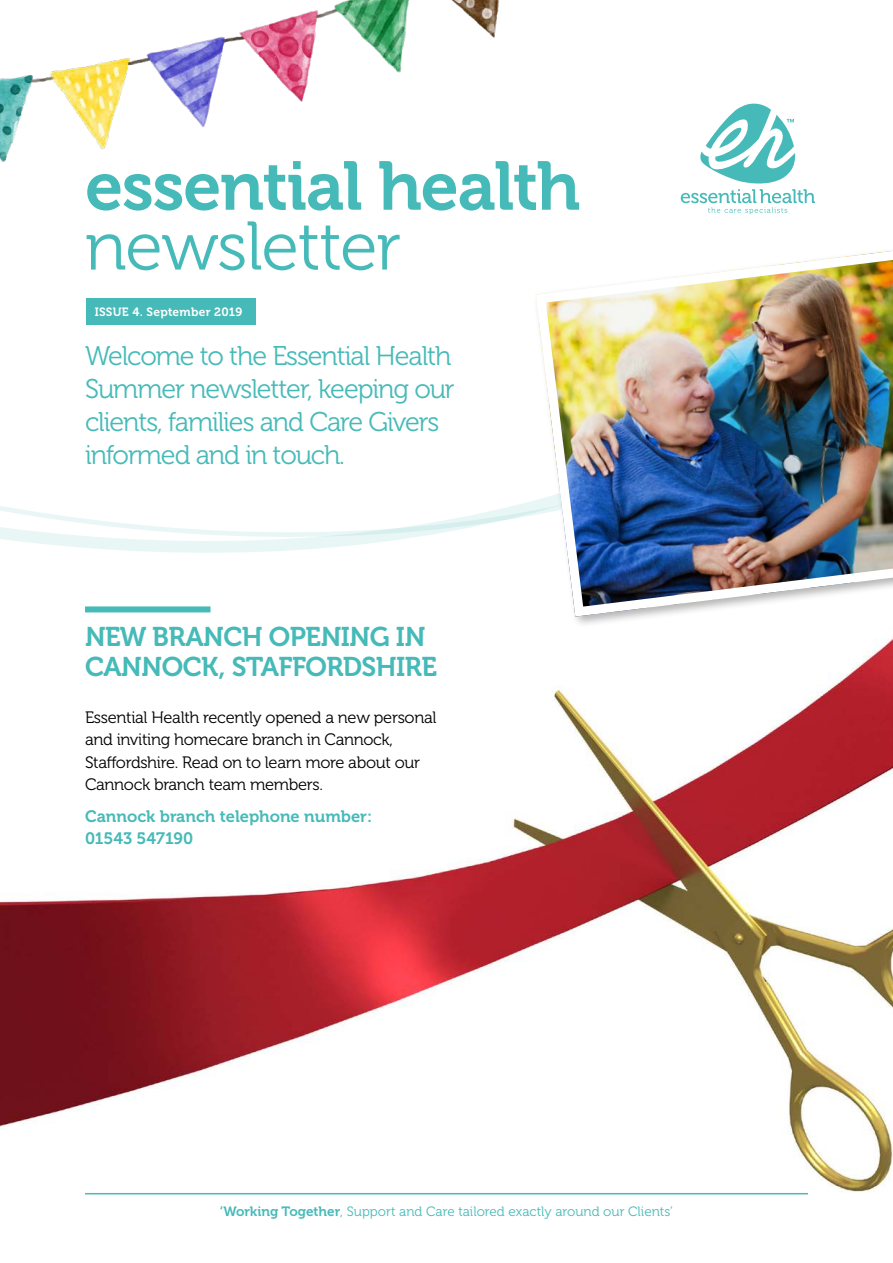
<style>
.page{position:relative;width:893px;height:1263px;background:#fff}
.page>*{position:absolute;margin:0;border:0;box-sizing:border-box;transform-origin:0 0}
.t1{font:68.55px "Museo 700";letter-spacing:-.02em;color:#46bab8}
.t2{font:68.55px "Museo 300";letter-spacing:-.02em;color:#46bab8}
.t3{font:27px/33px "Museo 300";letter-spacing:-.04em;color:#46bab8}
.t4{font:27px/30px "Museo 700";letter-spacing:-.02em;color:#46bab8}
.t5{font:16.5px/22.5px "Museo 300";letter-spacing:-.02em;color:#000}
.t6{font:16.5px/22.5px "Museo 700";color:#46bab8}
.t7{font:13.5px "Museo 300";color:#46bab8}
.t8{font:12px "Museo 700";letter-spacing:.02em;color:#fff}
.s1{font-family:"Museo 700"}
</style>
<div class="page">
<img style="left:0;top:638px;width:893px;height:557px">
<svg style="left:0;top:214px;width:751px;height:324px"></svg>
<div style="left:86px;top:298px;width:170px;height:26px;background:#46bab8"></div>
<hr style="left:85px;top:1193px;width:723px;height:1px;background:#46bab8">
<svg style="left:708px;top:103px;width:107px;height:111px"></svg>
<div style="left:85px;top:606px;width:125px;height:6px;background:#46bab8"></div>
<img style="left:531px;top:238px;width:362px;height:384px">
<img style="left:0;top:0;width:721px;height:210px">
<h1 class="t1" style="left:85px;top:148px;width:497px">essential health</h1>
<h1 class="t2" style="left:85px;top:209px;width:318px">newsletter</h1>
<p class="t8" style="left:95px;top:305px;width:149px">ISSUE 4. September 2019</p>
<h2 class="t3" style="left:85px;top:340px;width:371px">Welcome to the Essential Health<br>Summer newsletter, keeping our clients, families and Care Givers informed and in touch.</h2>
<h2 class="t4" style="left:85px;top:622px;width:353px">NEW BRANCH OPENING IN<br>CANNOCK, STAFFORDSHIRE</h2>
<p class="t5" style="left:85px;top:706px;width:353px">Essential Health recently opened a new personal and inviting homecare branch in Cannock, Staffordshire. Read on to learn more about our Cannock branch team members.</p>
<p class="t6" style="left:85px;top:805px;width:289px">Cannock branch telephone number:<br>01543 547190</p>
<p class="t7" style="left:220px;top:1204px;width:455px"><span class="s1">‘Working Together</span>, Support and Care tailored exactly around our Clients’</p>
</div>
